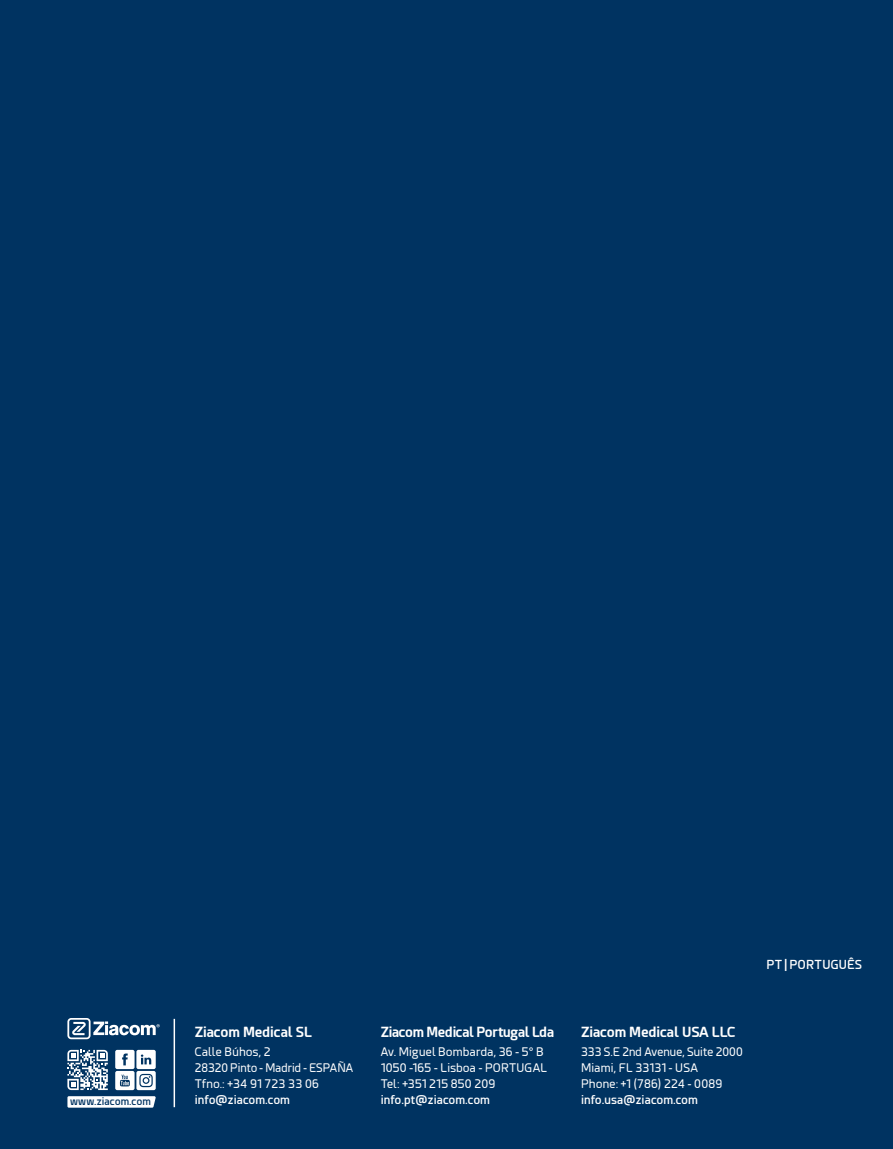
<style>
.page{position:relative;width:893px;height:1149px;background:#fff}
.page>*{position:absolute;margin:0;border:0;box-sizing:border-box;transform-origin:0 0}
.t1{font:700 13.8px "Esphimere";color:#fff}
.t2{font:600 12.3px "Esphimere";letter-spacing:.02em;color:#fff}
.t3{font:11.7px/16px "Esphimere";letter-spacing:.01em;color:#fff}
.t4{font:600 11.7px "Esphimere";letter-spacing:.015em;color:#fff}
.t5{font:600 10.2px "Esphimere";letter-spacing:.02em;color:#003361}
</style>
<div class="page">
<div style="left:0;top:0;width:893px;height:1148px;background:#003361"></div>
<div style="left:115px;top:1049px;width:20px;height:19px;background:#fff;border-radius:2px"></div>
<svg style="left:122px;top:1053px;width:6px;height:12px"></svg>
<div style="left:136px;top:1049px;width:20px;height:19px;background:#fff;border-radius:2px"></div>
<svg style="left:141px;top:1054px;width:10px;height:10px"></svg>
<div style="left:115px;top:1070px;width:20px;height:19px;background:#fff;border-radius:2px"></div>
<svg style="left:120px;top:1074px;width:10px;height:12px"></svg>
<svg style="left:136px;top:1070px;width:20px;height:19px"></svg>
<svg style="left:139px;top:1073px;width:14px;height:13px"></svg>
<svg style="left:67px;top:1018px;width:93px;height:20px"></svg>
<svg style="left:67px;top:1096px;width:89px;height:11px"></svg>
<svg style="left:67px;top:1049px;width:41px;height:40px"></svg>
<hr style="left:174px;top:1018px;width:1px;height:88px;background:#fff">
<p class="t5" style="left:70px;top:1094px;width:82px">www.ziacom.com</p>
<p class="t1" style="left:195px;top:1022px;width:118px">Ziacom Medical SL</p>
<p class="t3" style="left:195px;top:1043px;width:160px">Calle Búhos, 2<br>28320 Pinto - Madrid - ESPAÑA<br>Tfno.: +34 91 723 33 06</p>
<p class="t4" style="left:195px;top:1092px;width:96px">info@ziacom.com</p>
<p class="t1" style="left:381px;top:1022px;width:175px">Ziacom Medical Portugal Lda</p>
<p class="t3" style="left:381px;top:1043px;width:168px">Av. Miguel Bombarda, 36 - 5° B<br>1050 -165 - Lisboa - PORTUGAL<br>Tel: +351 215 850 209</p>
<p class="t4" style="left:381px;top:1092px;width:110px">info.pt@ziacom.com</p>
<p class="t1" style="left:581px;top:1022px;width:156px">Ziacom Medical USA LLC</p>
<p class="t3" style="left:581px;top:1043px;width:163px">333 S.E 2nd Avenue, Suite 2000<br>Miami, FL 33131 - USA<br>Phone: +1 (786) 224 - 0089</p>
<p class="t4" style="left:581px;top:1092px;width:118px">info.usa@ziacom.com</p>
<p class="t2" style="left:766px;top:956px;width:97px">PT | PORTUGUÊS</p>
</div>
